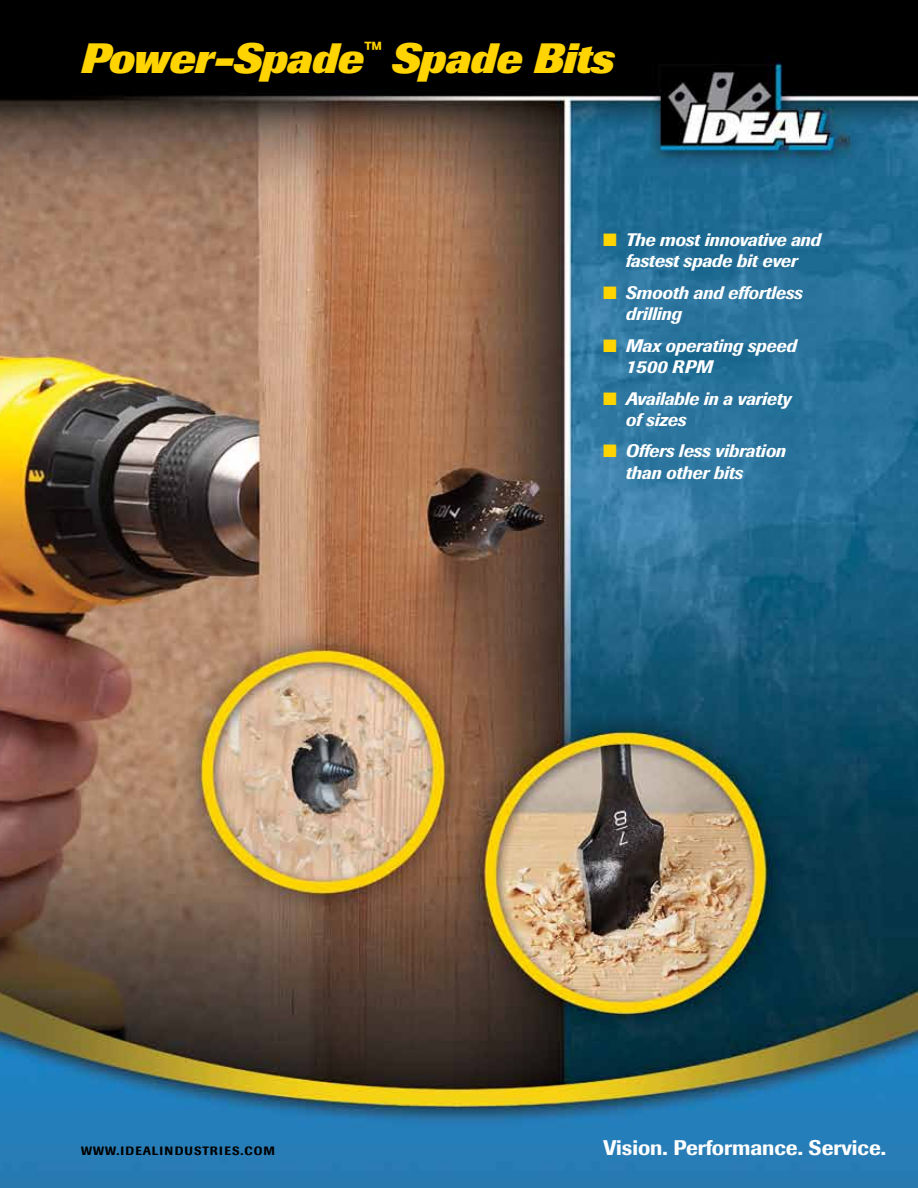
<style>
.page{position:relative;width:918px;height:1188px;background:#fff}
.page>*{position:absolute;margin:0;border:0;box-sizing:border-box;transform-origin:0 0}
.t1{font:italic 800 42px "Imago";letter-spacing:-.01em;color:#ffd400}
.t2{font:500 21px "Imago";letter-spacing:-.02em;color:#fff}
.t3{font:italic 500 18px/21.6px "Imago";letter-spacing:-.01em;color:#fff}
.t4{font:500 12px "Imago";letter-spacing:.095em;color:#000}
.s1{color:#ffd400}
</style>
<div class="page">
<img style="left:0;top:0;width:918px;height:1188px">
<h1 class="t1" style="left:81px;top:34px;width:534px">Power-Spade<sup>™</sup> Spade Bits</h1>
<p class="t3" style="left:603px;top:229px;width:219px;text-align:center"><span class="s1">■</span> The most innovative and fastest spade bit ever</p>
<p class="t3" style="left:626px;top:282px;width:179px;text-indent:-22px"><span class="s1">■</span> Smooth and effortless drilling</p>
<p class="t3" style="left:626px;top:335px;width:173px;text-indent:-22px"><span class="s1">■</span> Max operating speed<br>1500 RPM</p>
<p class="t3" style="left:626px;top:387px;width:167px;text-indent:-22px"><span class="s1">■</span> Available in a variety of sizes</p>
<p class="t3" style="left:626px;top:440px;width:162px;text-indent:-22px"><span class="s1">■</span> Offers less vibration than other bits</p>
<p class="t4" style="left:81px;top:1143px;width:196px">www.idealindustries.com</p>
<p class="t2" style="left:603px;top:1135px;width:285px">Vision. Performance. Service.</p>
</div>
